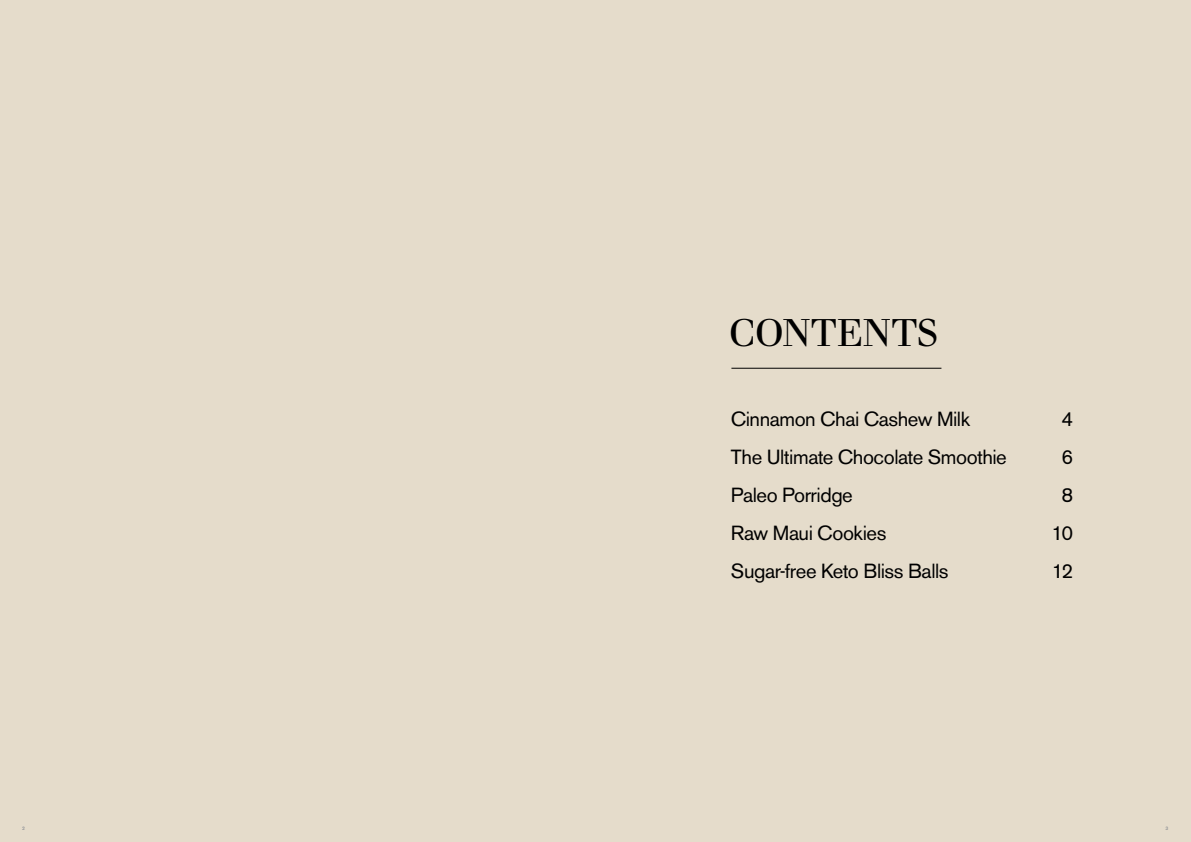
<style>
.page{position:relative;width:1191px;height:842px;background:#e5dccb}
.page>*{position:absolute;margin:0;border:0;box-sizing:border-box;transform-origin:0 0}
.t1{font:38.1px "Walbaum";letter-spacing:-.015em;color:#000}
.t2{font:20.3px "Akzidenz Grotesk BE";letter-spacing:-.025em;color:#000}
.t3{font:500 5px "Akzidenz Grotesk BE";color:#939598}
</style>
<div class="page">
<hr style="left:731px;top:368px;width:210px;height:1px;background:#000">
<h1 class="t1" style="left:729px;top:311px;width:210px">CONTENTS</h1>
<p class="t2" style="left:731px;top:407px;width:240px">Cinnamon Chai Cashew Milk</p>
<p class="t2" style="left:1061px;top:407px;width:13px">4</p>
<p class="t2" style="left:731px;top:445px;width:277px">The Ultimate Chocolate Smoothie</p>
<p class="t2" style="left:1061px;top:445px;width:13px">6</p>
<p class="t2" style="left:731px;top:483px;width:123px">Paleo Porridge</p>
<p class="t2" style="left:1061px;top:483px;width:13px">8</p>
<p class="t2" style="left:731px;top:521px;width:157px">Raw Maui Cookies</p>
<p class="t2" style="left:1051px;top:521px;width:23px">10</p>
<p class="t2" style="left:731px;top:559px;width:219px">Sugar-free Keto Bliss Balls</p>
<p class="t2" style="left:1051px;top:559px;width:23px">12</p>
<p class="t3" style="left:22px;top:825px;width:4px">2</p>
<p class="t3" style="left:1165px;top:825px;width:4px">3</p>
</div>
